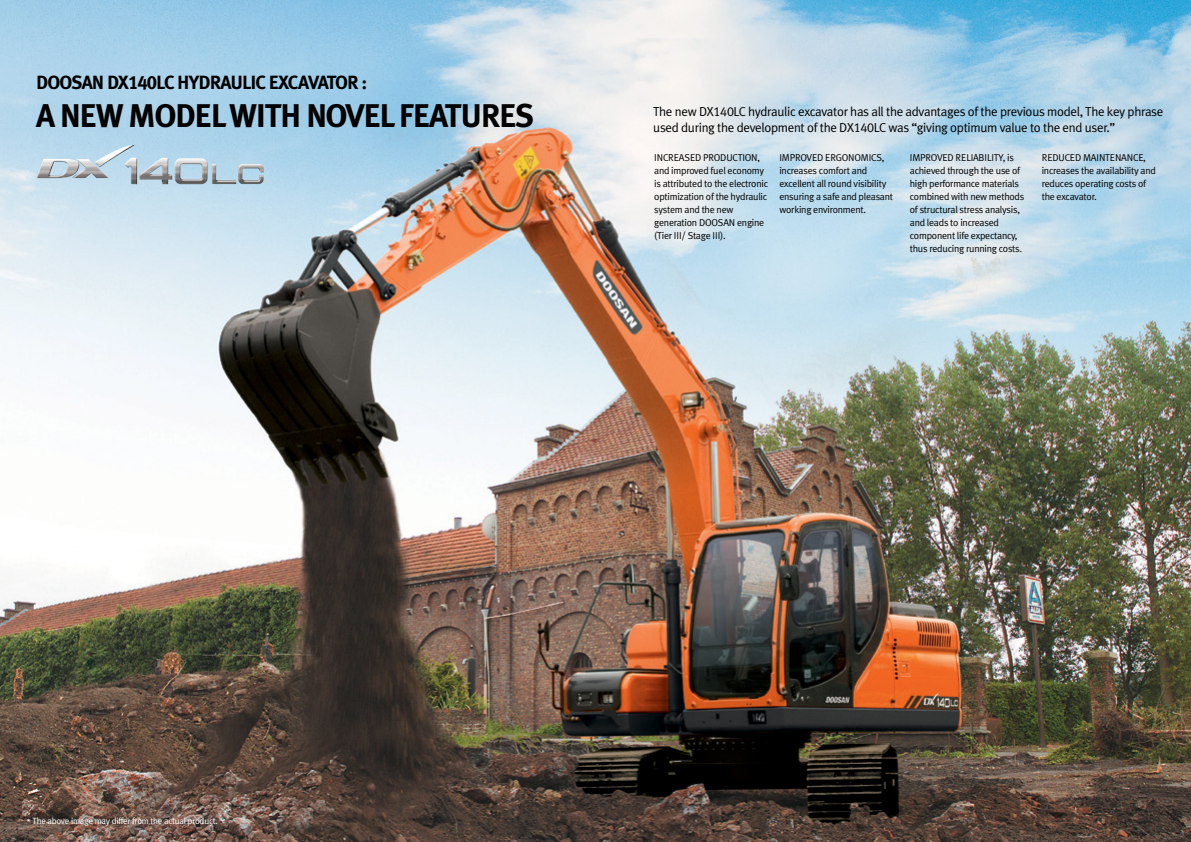
<style>
.page{position:relative;width:1191px;height:842px;background:#fff}
.page>*{position:absolute;margin:0;border:0;box-sizing:border-box;transform-origin:0 0}
._00본문{font:700 32.8px "Meta Plus Lining";letter-spacing:-.045em;color:#000}
._00본문-2{font:700 19.1px "Meta Plus Lining";letter-spacing:-.045em;color:#000}
.정규{font:13px/16px "Meta Plus Lining Normal";letter-spacing:-.025em;color:#000}
.정규-2{font:10px/13px "Meta Plus Lining Normal";letter-spacing:-.025em;color:#000}
._00본문-3{font:9px "Meta Plus Lining Normal";letter-spacing:-.025em;color:#fff}
</style>
<div class="page">
<img style="left:0;top:0;width:1191px;height:842px">
<div style="left:35px;top:143px;width:230px;height:42px;background:#b1d5ec"></div>
<svg style="left:35px;top:144px;width:229px;height:41px"></svg>
<p class="_00본문-2" style="left:36px;top:71px;width:332px">DOOSAN DX140LC HYDRAULIC EXCAVATOR :</p>
<p class="_00본문" style="left:36px;top:96px;width:499px">A NEW MODEL WITH NOVEL FEATURES</p>
<p class="정규" style="left:653px;top:104px;width:512px">The new DX140LC hydraulic excavator has all the advantages of the previous model, The key phrase used during the development of the DX140LC was “giving optimum value to the end user.”</p>
<p class="정규-2" style="left:654px;top:151px;width:115px">INCREASED PRODUCTION, and improved fuel economy is attributed to the electronic optimization of the hydraulic system and the new generation DOOSAN engine (Tier III/ Stage III).</p>
<p class="정규-2" style="left:779px;top:151px;width:115px">IMPROVED ERGONOMICS, increases comfort and excellent all round visibility ensuring a safe and pleasant working environment.</p>
<p class="정규-2" style="left:910px;top:151px;width:116px">IMPROVED RELIABILITY, is achieved through the use of high performance materials combined with new methods of structural stress analysis, and leads to increased component life expectancy, thus reducing running costs.</p>
<p class="정규-2" style="left:1041px;top:151px;width:116px">REDUCED MAINTENANCE, increases the availability and reduces operating costs of the excavator.</p>
<p class="_00본문-3" style="left:27px;top:816px;width:192px">* The above image may differ from the actual product.</p>
</div>
